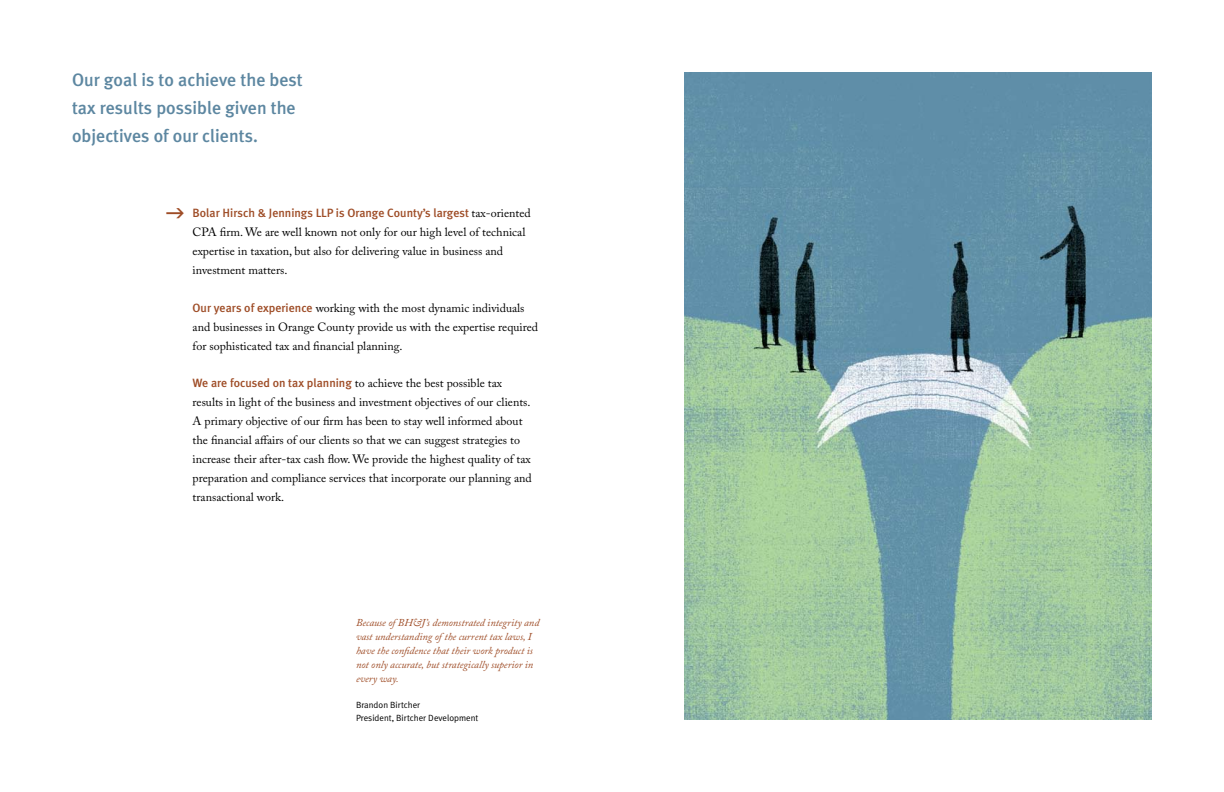
<style>
.page{position:relative;width:1224px;height:792px;background:#fff}
.page>*{position:absolute;margin:0;border:0;box-sizing:border-box;transform-origin:0 0}
.t1{font:500 18px/28px "Meta Plus";color:#5d87a1}
.t2{font:12px/19px "Adobe Caslon Pro";color:#000}
.t3{font:500 12px "Meta Plus";color:#9e4c26}
.t4{font:italic 10.5px/14px "Adobe Caslon Pro";color:#9e4c26}
.t5{font:9px/13px "Meta Plus Normal";color:#000}
.s1{font-family:"Adobe Caslon Pro";font-weight:400;color:#000}
.s2{font-family:"Meta Plus";font-weight:500;color:#9e4c26}
</style>
<div class="page">
<img style="left:684px;top:72px;width:468px;height:648px">
<h1 class="t1" style="left:72px;top:66px;width:232px">Our goal is to achieve the best tax results possible given the objectives of our clients.</h1>
<p class="t3" style="left:193px;top:205px;width:340px">Bolar Hirsch &amp; Jennings LLP is Orange County’s largest <span class="s1">tax-oriented</span></p>
<p class="t2" style="left:193px;top:222px;width:334px">CPA firm. We are well known not only for our high level of technical expertise in taxation, but also for delivering value in business and investment matters.</p>
<p class="t2" style="left:193px;top:298px;width:347px"><span class="s2">Our years of experience</span> working with the most dynamic individuals and businesses in Orange County provide us with the expertise required for sophisticated tax and financial planning.</p>
<p class="t2" style="left:193px;top:374px;width:341px"><span class="s2">We are focused on tax planning</span> to achieve the best possible tax results in light of the business and investment objectives of our clients.<br>A primary objective of our firm has been to stay well informed about the financial affairs of our clients so that we can suggest strategies to increase their after-tax cash flow. We provide the highest quality of tax preparation and compliance services that incorporate our planning and transactional work.</p>
<p class="t4" style="left:356px;top:615px;width:185px">Because of BH&amp;J’s demonstrated integrity and vast understanding of the current tax laws, I have the confidence that their work product is not only accurate, but strategically superior in every way.</p>
<p class="t5" style="left:356px;top:698px;width:124px">Brandon Birtcher<br>President, Birtcher Development</p>
</div>
